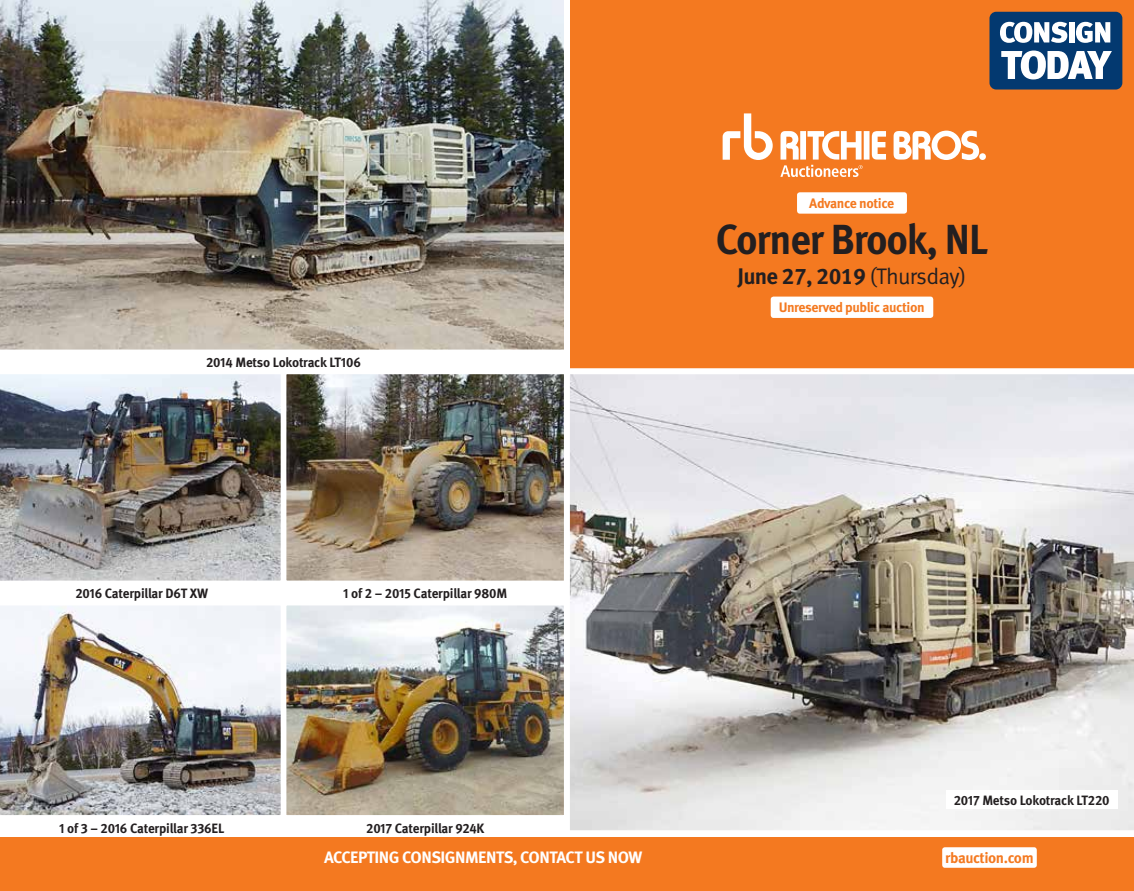
<style>
.page{position:relative;width:1134px;height:891px;background:#fff}
.page>*{position:absolute;margin:0;border:0;box-sizing:border-box;transform-origin:0 0}
.t1{font:700 42px "Meta Pro";letter-spacing:-.03em;color:#231f20;scale:.95 1}
.t2{font:700 22.5px "Meta Pro";letter-spacing:-.03em;color:#231f20}
.t3{font:700 16.5px "Meta Pro";letter-spacing:-.03em;color:#fff}
.t4{font:700 15px "Meta Pro";letter-spacing:-.03em;color:#f47920}
.t5{font:700 13.65px "Meta Pro";letter-spacing:-.03em;color:#f47920}
.t6{font:700 13.5px "Meta Pro";letter-spacing:-.015em;color:#231f20}
.s1{font-weight:400}
</style>
<div class="page">
<div style="left:570px;top:0;width:564px;height:369px;background:#f47920"></div>
<div style="left:797px;top:192px;width:110px;height:22px;background:#fff;border-radius:3px"></div>
<div style="left:771px;top:297px;width:162px;height:21px;background:#fff;border-radius:3px"></div>
<svg style="left:723px;top:113px;width:50px;height:47px"></svg>
<svg style="left:780px;top:131px;width:206px;height:46px"></svg>
<svg style="left:569px;top:374px;width:565px;height:456px;background:#bbb8b6"></svg>
<img style="left:287px;top:606px;width:276px;height:208px">
<div style="left:283px;top:602px;width:284px;height:216px;border:3px solid #fff"></div>
<img style="left:0;top:602px;width:284px;height:216px">
<img style="left:287px;top:375px;width:276px;height:205px">
<div style="left:283px;top:371px;width:284px;height:213px;border:3px solid #fff"></div>
<img style="left:0;top:371px;width:284px;height:213px">
<img style="left:0;top:0;width:564px;height:350px">
<div style="left:946px;top:790px;width:171px;height:19px;background:#fff"></div>
<div style="left:0;top:837px;width:1134px;height:54px;background:#f47920"></div>
<div style="left:942px;top:847px;width:95px;height:21px;background:#fff;border-radius:3px"></div>
<div style="left:990px;top:12px;width:132px;height:78px;background:#033970;border-radius:7px"></div>
<svg style="left:1000px;top:22px;width:67px;height:21px"></svg>
<div style="left:1069px;top:22px;width:5px;height:20px;background:#fff"></div>
<svg style="left:1076px;top:22px;width:34px;height:21px"></svg>
<svg style="left:1001px;top:51px;width:111px;height:28px"></svg>
<p class="t6" style="left:206px;top:352px;width:156px">2014 Metso Lokotrack LT106</p>
<p class="t6" style="left:75px;top:583px;width:134px">2016 Caterpillar D6T XW</p>
<p class="t6" style="left:343px;top:583px;width:165px">1 of 2 – 2015 Caterpillar 980M</p>
<p class="t6" style="left:59px;top:817px;width:167px">1 of 3 – 2016 Caterpillar 336EL</p>
<p class="t6" style="left:366px;top:817px;width:120px">2017 Caterpillar 924K</p>
<p class="t5" style="left:809px;top:193px;width:86px">Advance notice</p>
<h1 class="t1" style="left:716px;top:207px;width:288px">Corner Brook, NL</h1>
<h2 class="t2" style="left:737px;top:259px;width:231px">June 27, 2019 <span class="s1">(Thursday)</span></h2>
<p class="t5" style="left:779px;top:297px;width:148px">Unreserved public auction</p>
<p class="t6" style="left:954px;top:789px;width:158px">2017 Metso Lokotrack LT220</p>
<p class="t3" style="left:324px;top:844px;width:320px">ACCEPTING CONSIGNMENTS, CONTACT US NOW</p>
<p class="t4" style="left:945px;top:846px;width:90px">rbauction.com</p>
</div>
